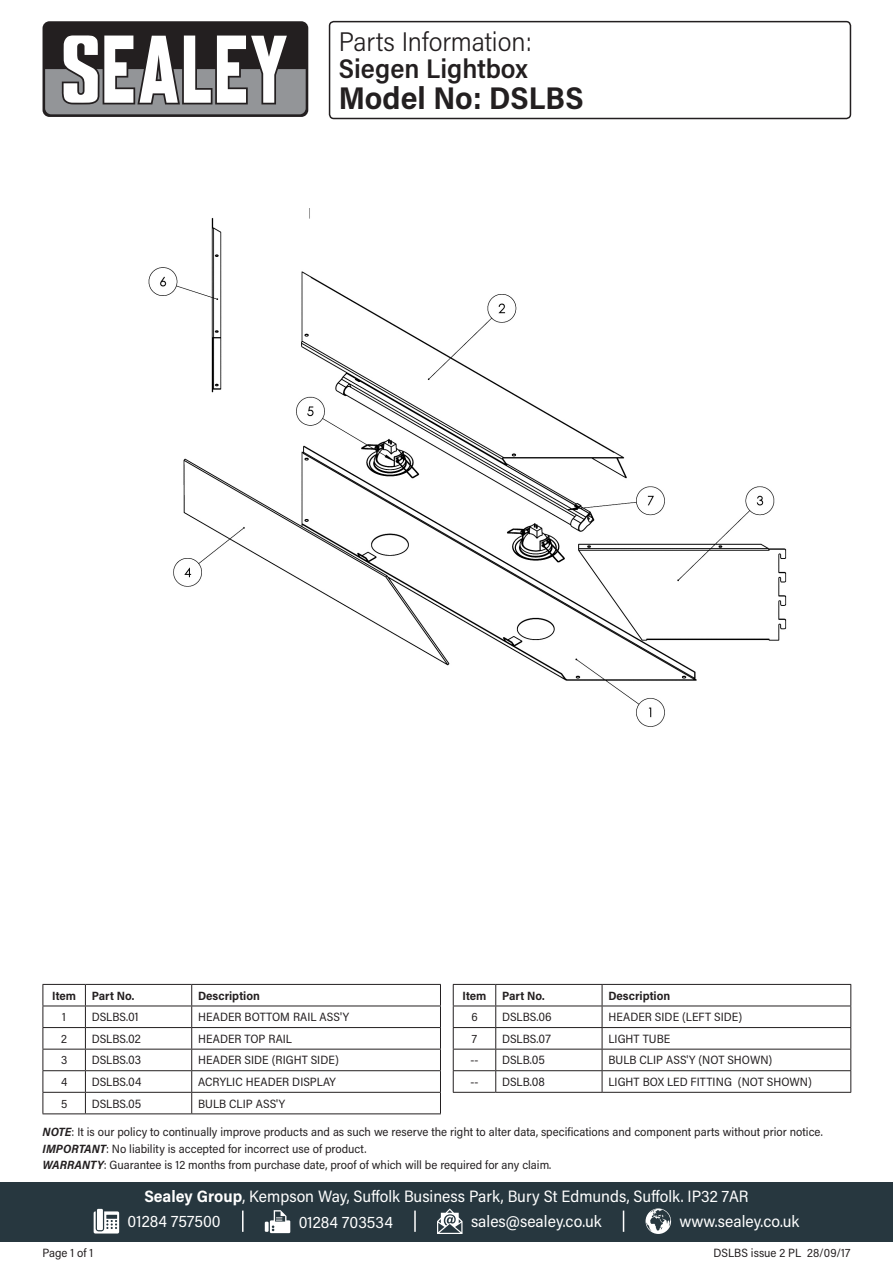
<style>
.page{position:relative;width:893px;height:1263px;background:#fff}
.page>*{position:absolute;margin:0;border:0;box-sizing:border-box;transform-origin:0 0}
.Model_Number{font:700 31.5px "Acumin Pro Semi Cond";color:#231f20}
.Parts_Information{font:300 27px "Acumin Pro Semi Cond";color:#231f20}
.Product_Description{font:600 27px "Acumin Pro Semi Cond";color:#231f20}
.Address{font:16.5px "Acumin Pro Semi Cond";color:#fff}
.Contact_Info{font:16.5px "Acumin Pro Semi Cond";color:#fff}
.Disclaimer{font:12px "Acumin Pro Semi Cond";color:#231f20}
.Table_Body{font:12px "Acumin Pro Semi Cond";letter-spacing:.005em;color:#231f20}
.Part_No__Body{font:12px "Acumin Pro Semi Cond";color:#231f20}
.Part_Description_HDR{font:700 12px "Acumin Pro Semi Cond";color:#231f20}
.Document_Info{font:12px "Acumin Pro Semi Cond";color:#231f20}
.Item_Body{font:12px "Acumin Pro Semi Cond";color:#231f20}
.Item_HDR{font:700 12px "Acumin Pro Semi Cond";letter-spacing:-.005em;color:#231f20}
.s1{font-weight:700;font-style:italic}
.s2{font-weight:700}
</style>
<div class="page">
<div style="left:43px;top:21px;width:265px;height:96px;background:#231f20;border-radius:7px"></div>
<svg style="left:45px;top:35px;width:261px;height:79px"></svg>
<div style="left:0;top:1182px;width:893px;height:60px;background:#27373f"></div>
<svg style="left:94px;top:1211px;width:25px;height:22px"></svg>
<div style="left:97px;top:1209px;width:6px;height:21px;background:#fff"></div>
<svg style="left:265px;top:1222px;width:4px;height:10px"></svg>
<svg style="left:270px;top:1210px;width:20px;height:23px"></svg>
<svg style="left:437px;top:1208px;width:25px;height:26px"></svg>
<svg style="left:645px;top:1208px;width:26px;height:26px"></svg>
<hr style="left:242px;top:1210px;width:2px;height:22px;background:#fff">
<svg style="left:623px;top:1210px;width:1px;height:22px"></svg>
<hr style="left:414px;top:1210px;width:2px;height:22px;background:#fff">
<img style="left:148px;top:208px;width:639px;height:519px">
<div style="left:329px;top:21px;width:522px;height:98px;border:2px solid #231f20;border-radius:4px"></div>
<hr style="left:43px;top:984px;width:42px;height:1px;background:#231f20">
<hr style="left:85px;top:984px;width:107px;height:1px;background:#231f20">
<hr style="left:192px;top:984px;width:249px;height:1px;background:#231f20">
<hr style="left:43px;top:1005px;width:42px;height:1px;background:#231f20">
<hr style="left:85px;top:1005px;width:107px;height:1px;background:#231f20">
<hr style="left:192px;top:1005px;width:249px;height:1px;background:#231f20">
<hr style="left:43px;top:1027px;width:42px;height:1px;background:#231f20">
<hr style="left:85px;top:1027px;width:107px;height:1px;background:#231f20">
<hr style="left:192px;top:1027px;width:249px;height:1px;background:#231f20">
<hr style="left:43px;top:1049px;width:42px;height:1px;background:#231f20">
<hr style="left:85px;top:1049px;width:107px;height:1px;background:#231f20">
<hr style="left:192px;top:1049px;width:249px;height:1px;background:#231f20">
<hr style="left:43px;top:1070px;width:42px;height:1px;background:#231f20">
<hr style="left:85px;top:1070px;width:107px;height:1px;background:#231f20">
<hr style="left:192px;top:1070px;width:249px;height:1px;background:#231f20">
<hr style="left:43px;top:1092px;width:42px;height:1px;background:#231f20">
<svg style="left:43px;top:985px;width:1px;height:128px"></svg>
<hr style="left:85px;top:1092px;width:107px;height:1px;background:#231f20">
<svg style="left:85px;top:985px;width:1px;height:128px"></svg>
<hr style="left:192px;top:1092px;width:249px;height:1px;background:#231f20">
<svg style="left:191px;top:985px;width:1px;height:128px"></svg>
<svg style="left:440px;top:985px;width:1px;height:128px"></svg>
<hr style="left:43px;top:1113px;width:42px;height:1px;background:#231f20">
<hr style="left:85px;top:1113px;width:107px;height:1px;background:#231f20">
<hr style="left:192px;top:1113px;width:249px;height:1px;background:#231f20">
<hr style="left:453px;top:984px;width:43px;height:1px;background:#231f20">
<hr style="left:496px;top:984px;width:106px;height:1px;background:#231f20">
<hr style="left:602px;top:984px;width:249px;height:1px;background:#231f20">
<hr style="left:453px;top:1005px;width:43px;height:1px;background:#231f20">
<hr style="left:496px;top:1005px;width:106px;height:1px;background:#231f20">
<hr style="left:602px;top:1005px;width:249px;height:1px;background:#231f20">
<hr style="left:453px;top:1027px;width:43px;height:1px;background:#231f20">
<hr style="left:496px;top:1027px;width:106px;height:1px;background:#231f20">
<hr style="left:602px;top:1027px;width:249px;height:1px;background:#231f20">
<hr style="left:453px;top:1049px;width:43px;height:1px;background:#231f20">
<hr style="left:496px;top:1049px;width:106px;height:1px;background:#231f20">
<hr style="left:602px;top:1049px;width:249px;height:1px;background:#231f20">
<hr style="left:453px;top:1070px;width:43px;height:1px;background:#231f20">
<svg style="left:453px;top:985px;width:1px;height:107px"></svg>
<hr style="left:496px;top:1070px;width:106px;height:1px;background:#231f20">
<svg style="left:495px;top:985px;width:1px;height:107px"></svg>
<hr style="left:602px;top:1070px;width:249px;height:1px;background:#231f20">
<svg style="left:602px;top:985px;width:1px;height:107px"></svg>
<svg style="left:850px;top:985px;width:1px;height:107px"></svg>
<hr style="left:453px;top:1092px;width:43px;height:1px;background:#231f20">
<hr style="left:496px;top:1092px;width:106px;height:1px;background:#231f20">
<hr style="left:602px;top:1092px;width:249px;height:1px;background:#231f20">
<p class="Parts_Information" style="left:339px;top:23px;width:195px">Parts Information:</p>
<p class="Product_Description" style="left:339px;top:49px;width:190px">Siegen Lightbox</p>
<p class="Model_Number" style="left:339px;top:76px;width:246px">Model No: DSLBS</p>
<p class="Item_HDR" style="left:52px;top:987px;width:25px">Item</p>
<p class="Part_Description_HDR" style="left:92px;top:987px;width:44px">Part No.</p>
<p class="Part_Description_HDR" style="left:198px;top:987px;width:63px">Description</p>
<p class="Item_Body" style="left:62px;top:1009px;width:5px">1</p>
<p class="Part_No__Body" style="left:92px;top:1009px;width:48px">DSLBS.01</p>
<p class="Table_Body" style="left:198px;top:1009px;width:152px">HEADER BOTTOM RAIL ASS'Y</p>
<p class="Item_Body" style="left:61px;top:1030px;width:7px">2</p>
<p class="Part_No__Body" style="left:92px;top:1030px;width:51px">DSLBS.02</p>
<p class="Table_Body" style="left:198px;top:1030px;width:95px">HEADER TOP RAIL</p>
<p class="Item_Body" style="left:61px;top:1052px;width:8px">3</p>
<p class="Part_No__Body" style="left:92px;top:1052px;width:51px">DSLBS.03</p>
<p class="Table_Body" style="left:198px;top:1052px;width:142px">HEADER SIDE (RIGHT SIDE)</p>
<p class="Item_Body" style="left:61px;top:1073px;width:8px">4</p>
<p class="Part_No__Body" style="left:92px;top:1073px;width:51px">DSLBS.04</p>
<p class="Table_Body" style="left:198px;top:1073px;width:139px">ACRYLIC HEADER DISPLAY</p>
<p class="Item_Body" style="left:61px;top:1095px;width:8px">5</p>
<p class="Part_No__Body" style="left:92px;top:1095px;width:51px">DSLBS.05</p>
<p class="Table_Body" style="left:198px;top:1095px;width:89px">BULB CLIP ASS'Y</p>
<p class="Item_HDR" style="left:463px;top:987px;width:25px">Item</p>
<p class="Part_Description_HDR" style="left:502px;top:987px;width:44px">Part No.</p>
<p class="Part_Description_HDR" style="left:608px;top:987px;width:63px">Description</p>
<p class="Item_Body" style="left:471px;top:1009px;width:8px">6</p>
<p class="Part_No__Body" style="left:502px;top:1009px;width:51px">DSLBS.06</p>
<p class="Table_Body" style="left:608px;top:1009px;width:135px">HEADER SIDE (LEFT SIDE)</p>
<p class="Item_Body" style="left:472px;top:1030px;width:7px">7</p>
<p class="Part_No__Body" style="left:502px;top:1030px;width:50px">DSLBS.07</p>
<p class="Table_Body" style="left:608px;top:1030px;width:63px">LIGHT TUBE</p>
<p class="Item_Body" style="left:470px;top:1052px;width:9px">--</p>
<p class="Part_No__Body" style="left:502px;top:1052px;width:44px">DSLB.05</p>
<p class="Table_Body" style="left:608px;top:1052px;width:165px">BULB CLIP ASS'Y (NOT SHOWN)</p>
<p class="Item_Body" style="left:470px;top:1073px;width:9px">--</p>
<p class="Part_No__Body" style="left:502px;top:1073px;width:44px">DSLB.08</p>
<p class="Table_Body" style="left:608px;top:1073px;width:205px">LIGHT BOX LED FITTING (NOT SHOWN)</p>
<p class="Disclaimer" style="left:43px;top:1124px;width:782px"><span class="s1">NOTE</span>: It is our policy to continually improve products and as such we reserve the right to alter data, specifications and component parts without prior notice.</p>
<p class="Disclaimer" style="left:43px;top:1140px;width:326px"><span class="s1">IMPORTANT</span>: No liability is accepted for incorrect use of product.</p>
<p class="Disclaimer" style="left:43px;top:1157px;width:510px"><span class="s1">WARRANTY</span>: Guarantee is 12 months from purchase date, proof of which will be required for any claim.</p>
<p class="Document_Info" style="left:43px;top:1244px;width:52px">Page 1 of 1</p>
<p class="Address" style="left:144px;top:1185px;width:606px"><span class="s2">Sealey Group</span>, Kempson Way, Suffolk Business Park, Bury St Edmunds, Suffolk. IP32 7AR</p>
<p class="Contact_Info" style="left:128px;top:1210px;width:95px">01284 757500</p>
<p class="Contact_Info" style="left:299px;top:1210px;width:96px">01284 703534</p>
<p class="Contact_Info" style="left:471px;top:1210px;width:132px">sales@sealey.co.uk</p>
<p class="Contact_Info" style="left:680px;top:1210px;width:121px">www.sealey.co.uk</p>
<p class="Document_Info" style="left:714px;top:1244px;width:138px">DSLBS issue 2 PL 28/09/17</p>
</div>
